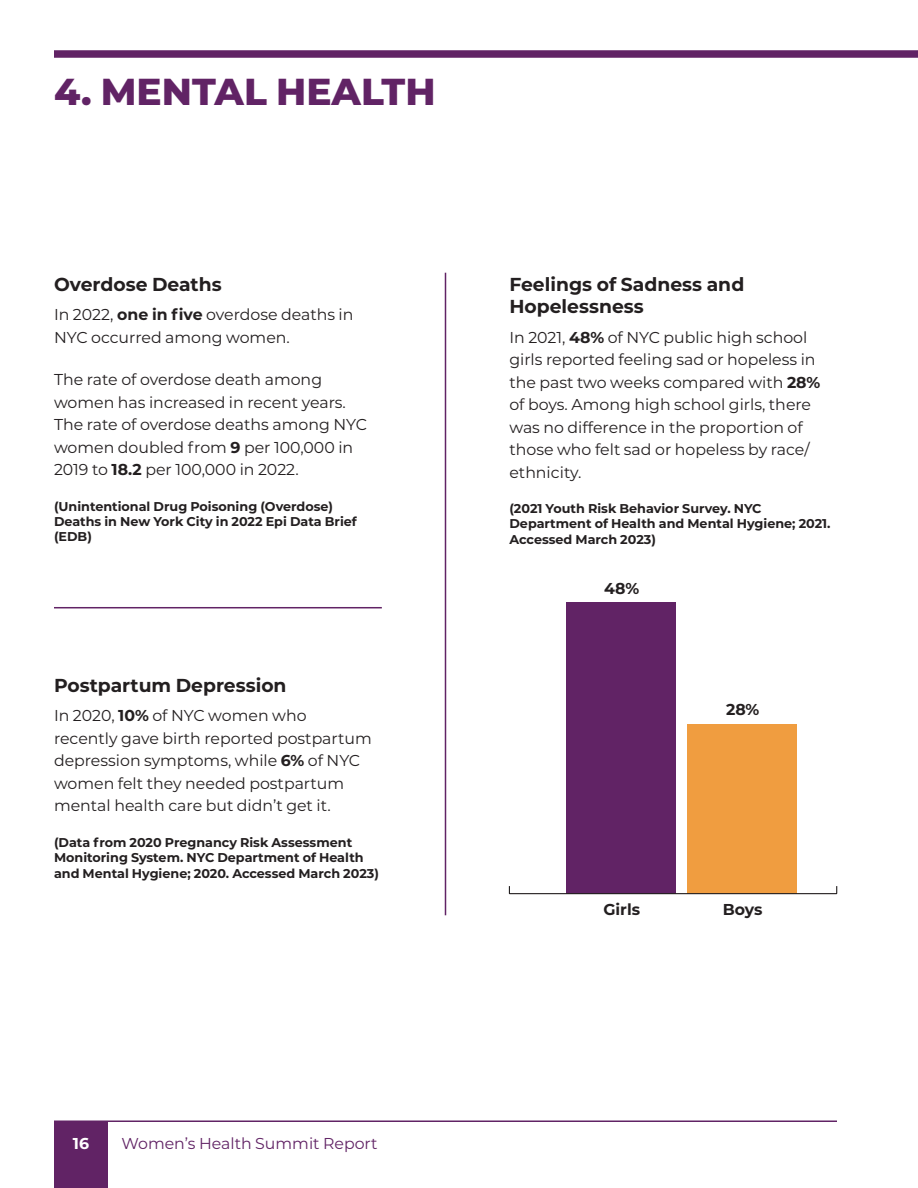
<style>
.page{position:relative;width:918px;height:1188px;background:#fff}
.page>*{position:absolute;margin:0;border:0;box-sizing:border-box;transform-origin:0 0}
._02_H1{font:800 37.5px "Montserrat";color:#612365}
._01_Copy{font:700 18.75px/22.5px "Montserrat";color:#231f20}
._01_Copy-2{font:15.75px/22.5px "Montserrat";color:#231f20}
.t1{font:15.75px "Montserrat";color:#612365}
._01_Copy-3{font:700 15.75px "Montserrat";color:#231f20}
.t2{font:700 15.75px "Montserrat";color:#fff}
._01_Copy-4{font:700 12.75px/15.3px "Montserrat";color:#231f20}
.s1{font-weight:700}
</style>
<div class="page">
<div style="left:54px;top:1121px;width:54px;height:67px;background:#612365"></div>
<hr style="left:54px;top:1120px;width:783px;height:2px;background:#612365">
<div style="left:54px;top:50px;width:864px;height:8px;background:#612365"></div>
<div style="left:688px;top:724px;width:109px;height:170px;background:#f09d40"></div>
<div style="left:566px;top:602px;width:110px;height:292px;background:#612365"></div>
<hr style="left:509px;top:893px;width:328px;height:1px;background:#231f20">
<hr style="left:445px;top:273px;width:1px;height:642px;background:#612365">
<hr style="left:54px;top:607px;width:328px;height:1px;background:#612365">
<p class="_02_H1" style="left:54px;top:64px;width:383px">4. MENTAL HEALTH</p>
<p class="_01_Copy" style="left:54px;top:272px;width:169px">Overdose Deaths</p>
<p class="_01_Copy-2" style="left:54px;top:303px;width:301px">In 2022, <span class="s1">one in five</span> overdose deaths in<br>NYC occurred among women.</p>
<p class="_01_Copy-2" style="left:54px;top:368px;width:315px">The rate of overdose death among women has increased in recent years.<br>The rate of overdose deaths among NYC women doubled from <span class="s1">9</span> per 100,000 in 2019 to <span class="s1">18.2</span> per 100,000 in 2022.</p>
<p class="_01_Copy-4" style="left:54px;top:498px;width:304px">(Unintentional Drug Poisoning (Overdose)<br>Deaths in New York City in 2022 Epi Data Brief (EDB)</p>
<p class="_01_Copy" style="left:54px;top:673px;width:234px">Postpartum Depression</p>
<p class="_01_Copy-2" style="left:54px;top:704px;width:319px">In 2020, <span class="s1">10%</span> of NYC women who recently gave birth reported postpartum depression symptoms, while <span class="s1">6%</span> of NYC women felt they needed postpartum mental health care but didn’t get it.</p>
<p class="_01_Copy-4" style="left:54px;top:834px;width:326px">(Data from 2020 Pregnancy Risk Assessment<br>Monitoring System. NYC Department of Health and Mental Hygiene; 2020. Accessed March 2023)</p>
<p class="_01_Copy" style="left:509px;top:272px;width:236px">Feelings of Sadness and<br>Hopelessness</p>
<p class="_01_Copy-2" style="left:509px;top:325px;width:312px">In 2021, <span class="s1">48%</span> of NYC public high school girls reported feeling sad or hopeless in the past two weeks compared with <span class="s1">28% </span>of boys. Among high school girls, there was no difference in the proportion of those who felt sad or hopeless by race/ ethnicity.</p>
<p class="_01_Copy-4" style="left:509px;top:500px;width:323px">(2021 Youth Risk Behavior Survey. NYC<br>Department of Health and Mental Hygiene; 2021.<br>Accessed March 2023)</p>
<p class="_01_Copy-3" style="left:604px;top:577px;width:37px">48%</p>
<p class="_01_Copy-3" style="left:726px;top:698px;width:35px">28%</p>
<p class="_01_Copy-3" style="left:603px;top:898px;width:38px">Girls</p>
<p class="_01_Copy-3" style="left:723px;top:898px;width:41px">Boys</p>
<p class="t2" style="left:73px;top:1132px;width:18px">16</p>
<p class="t1" style="left:122px;top:1133px;width:258px">Women’s Health Summit Report</p>
</div>
